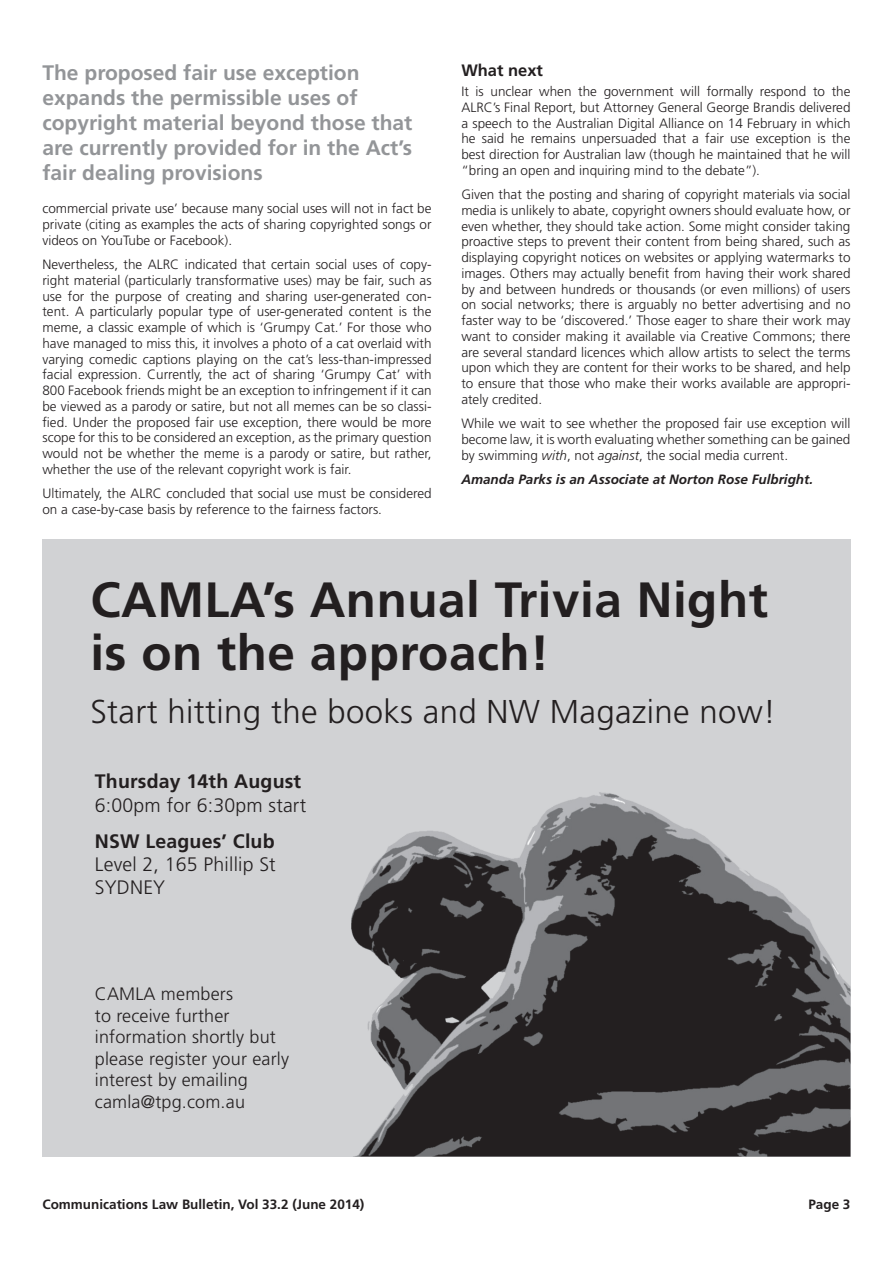
<style>
.page{position:relative;width:893px;height:1263px;background:#fff}
.page>*{position:absolute;margin:0;border:0;box-sizing:border-box;transform-origin:0 0}
.t1{font:700 49.5px/52.5px "Frutiger LT Std";letter-spacing:.01em;color:#231f20}
.t2{font:300 33px "Frutiger LT Std";letter-spacing:.01em;color:#231f20}
.t3{font:700 21px/25.2px "Frutiger LT Std";color:#939598}
.t4{font:300 19.5px/23.4px "Frutiger LT Std";letter-spacing:.01em;color:#231f20}
.t5{font:700 19.5px "Frutiger LT Std";letter-spacing:.01em;color:#231f20}
.t6{font:300 18px/21.6px "Frutiger LT Std";letter-spacing:.01em;color:#231f20}
.t7{font:700 16.5px "Frutiger LT Std";color:#231f20}
.t8{font:300 13.5px/15.8px "Frutiger LT Std";color:#231f20;text-align:justify}
.t9{font:700 13.5px "Frutiger LT Std";color:#231f20}
.t10{font:italic 700 13.5px "Frutiger LT Std";color:#231f20}
.s1{font-style:italic}
</style>
<div class="page">
<div style="left:42px;top:539px;width:808px;height:618px;background:#d1d2d4"></div>
<img style="left:351px;top:792px;width:499px;height:365px">
<h3 class="t3" style="left:42px;top:61px;width:371px">The proposed fair use exception expands the permissible uses of copyright material beyond those that are currently provided for in the Act’s fair dealing provisions</h3>
<p class="t8" style="left:42px;top:201px;width:391px">commercial private use’ because many social uses will not in fact be private (citing as examples the acts of sharing copyrighted songs or videos on YouTube or Facebook).</p>
<p class="t8" style="left:42px;top:257px;width:391px">Nevertheless, the ALRC indicated that certain social uses of copy&shy;right material (particularly transformative uses) may be fair, such as use for the purpose of creating and sharing user-generated con&shy;tent. A particularly popular type of user-generated content is the meme, a classic example of which is ‘Grumpy Cat.’ For those who have managed to miss this, it involves a photo of a cat overlaid with varying comedic captions playing on the cat’s less-than-impressed facial expression. Currently, the act of sharing ‘Grumpy Cat’ with 800 Facebook friends might be an exception to infringement if it can be viewed as a parody or satire, but not all memes can be so classi&shy;fied. Under the proposed fair use exception, there would be more scope for this to be considered an exception, as the primary question would not be whether the meme is a parody or satire, but rather, whether the use of the relevant copyright work is fair.</p>
<p class="t8" style="left:42px;top:486px;width:391px">Ultimately, the ALRC concluded that social use must be considered on a case-by-case basis by reference to the fairness factors.</p>
<p class="t7" style="left:461px;top:63px;width:83px">What next</p>
<p class="t8" style="left:461px;top:84px;width:391px">It is unclear when the government will formally respond to the ALRC’s Final Report, but Attorney General George Brandis delivered a speech to the Australian Digital Alliance on 14 February in which he said he remains unpersuaded that a fair use exception is the best direction for Australian law (though he maintained that he will “bring an open and inquiring mind to the debate”).</p>
<p class="t8" style="left:461px;top:187px;width:391px">Given that the posting and sharing of copyright materials via social media is unlikely to abate, copyright owners should evaluate how, or even whether, they should take action. Some might consider taking proactive steps to prevent their content from being shared, such as displaying copyright notices on websites or applying watermarks to images. Others may actually benefit from having their work shared by and between hundreds or thousands (or even millions) of users on social networks; there is arguably no better advertising and no faster way to be ‘discovered.’ Those eager to share their work may want to consider making it available via Creative Commons; there are several standard licences which allow artists to select the terms upon which they are content for their works to be shared, and help to ensure that those who make their works available are appropri&shy;ately credited.</p>
<p class="t8" style="left:461px;top:416px;width:391px">While we wait to see whether the proposed fair use exception will become law, it is worth evaluating whether something can be gained by swimming <span class="s1">with</span>, not <span class="s1">against</span>, the social media current.</p>
<p class="t10" style="left:461px;top:474px;width:353px">Amanda Parks is an Associate at Norton Rose Fulbright.</p>
<h1 class="t1" style="left:90px;top:577px;width:679px">CAMLA’s Annual Trivia Night is on the approach!</h1>
<h2 class="t2" style="left:90px;top:697px;width:687px">Start hitting the books and NW Magazine now!</h2>
<h3 class="t5" style="left:95px;top:773px;width:208px">Thursday 14th August</h3>
<h3 class="t4" style="left:95px;top:794px;width:213px">6:00pm for 6:30pm start</h3>
<h3 class="t5" style="left:95px;top:833px;width:181px">NSW Leagues’ Club</h3>
<h3 class="t4" style="left:95px;top:854px;width:182px">Level 2, 165 Phillip St<br>SYDNEY</h3>
<h3 class="t6" style="left:95px;top:984px;width:196px">CAMLA members<br>to receive further information shortly but please register your early interest by emailing camla@tpg.com.au</h3>
<p class="t9" style="left:42px;top:1199px;width:323px">Communications Law Bulletin, Vol 33.2 (June 2014)</p>
<p class="t9" style="left:808px;top:1199px;width:44px">Page 3</p>
</div>
